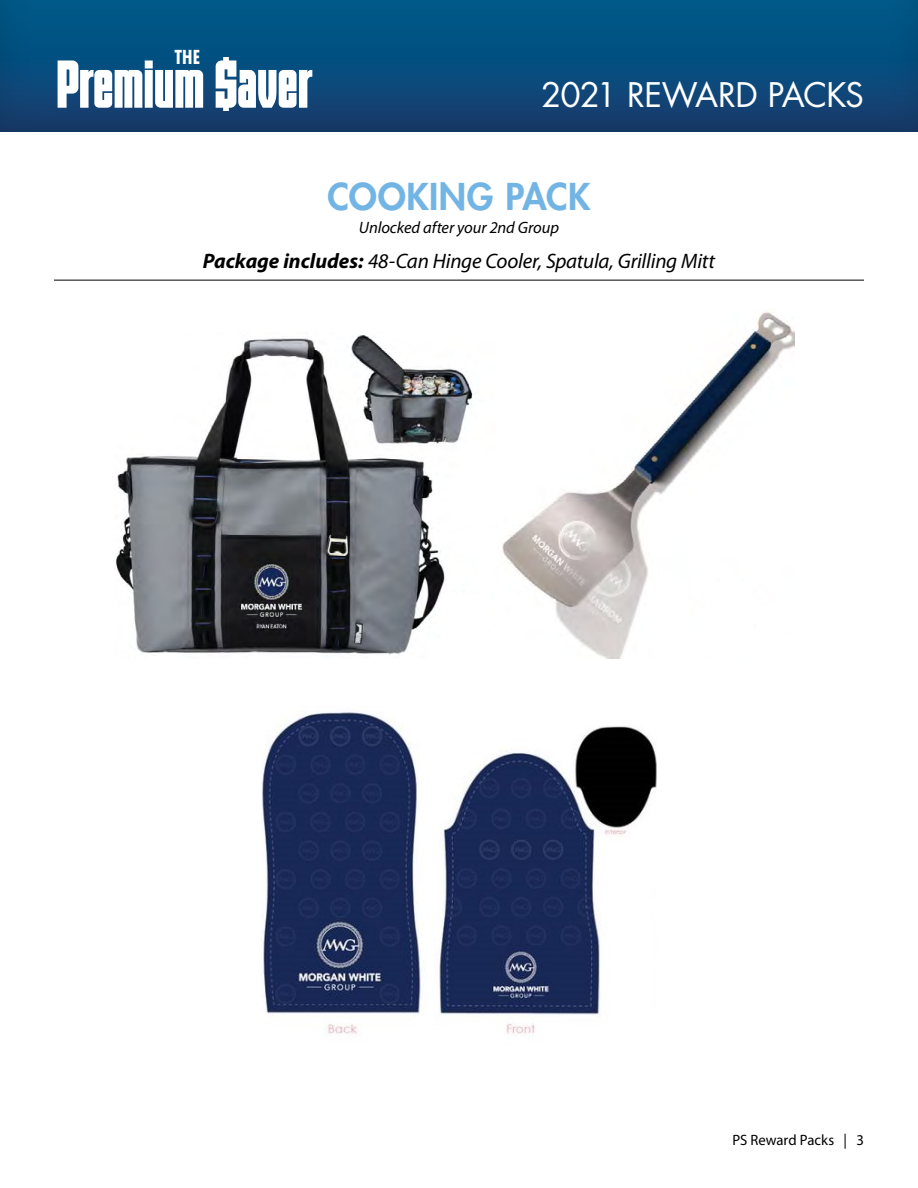
<style>
.page{position:relative;width:918px;height:1188px;background:#fff}
.page>*{position:absolute;margin:0;border:0;box-sizing:border-box;transform-origin:0 0}
.t1{font:65.4px "LHF Tallington Modern";color:#fff}
.t2{font:800 36px "Futura";letter-spacing:.015em;color:#72b5e4}
.t3{font:33px "Futura";letter-spacing:-.03em;color:#fff}
.t4{font:italic 21px "Myriad Pro";letter-spacing:-.01em;color:#000}
.t5{font:700 condensed 18.75px "Futura";color:#fff}
.t6{font:italic 16.5px "Myriad Pro";letter-spacing:-.005em;color:#000}
.t7{font:15px "Myriad Pro";color:#000}
.s1{font-weight:700}
</style>
<div class="page">
<hr style="left:54px;top:280px;width:810px;height:1px;background:#000">
<img style="left:115px;top:334px;width:358px;height:321px">
<img style="left:502px;top:312px;width:292px;height:347px">
<img style="left:262px;top:712px;width:395px;height:322px">
<div style="left:0;top:0;width:918px;height:134px;background:#000;opacity:.25"></div>
<div style="left:442px;top:594px;width:47px;height:73px;background:#fff"></div>
<div style="left:705px;top:581px;width:48px;height:73px;background:#fff"></div>
<p class="t5" style="left:175px;top:45px;width:27px">THE</p>
<h1 class="t1" style="left:58px;top:51px;width:257px">Premium $aver</h1>
<h3 class="t3" style="left:541px;top:73px;width:324px">2021 REWARD PACKS</h3>
<h2 class="t2" style="left:327px;top:172px;width:265px">COOKING PACK</h2>
<p class="t6" style="left:359px;top:219px;width:202px">Unlocked after your 2nd Group</p>
<p class="t4" style="left:203px;top:249px;width:514px"><span class="s1">Package includes:</span> 48-Can Hinge Cooler, Spatula, Grilling Mitt</p>
<p class="t7" style="left:732px;top:1131px;width:133px">PS Reward Packs | 3</p>
</div>
